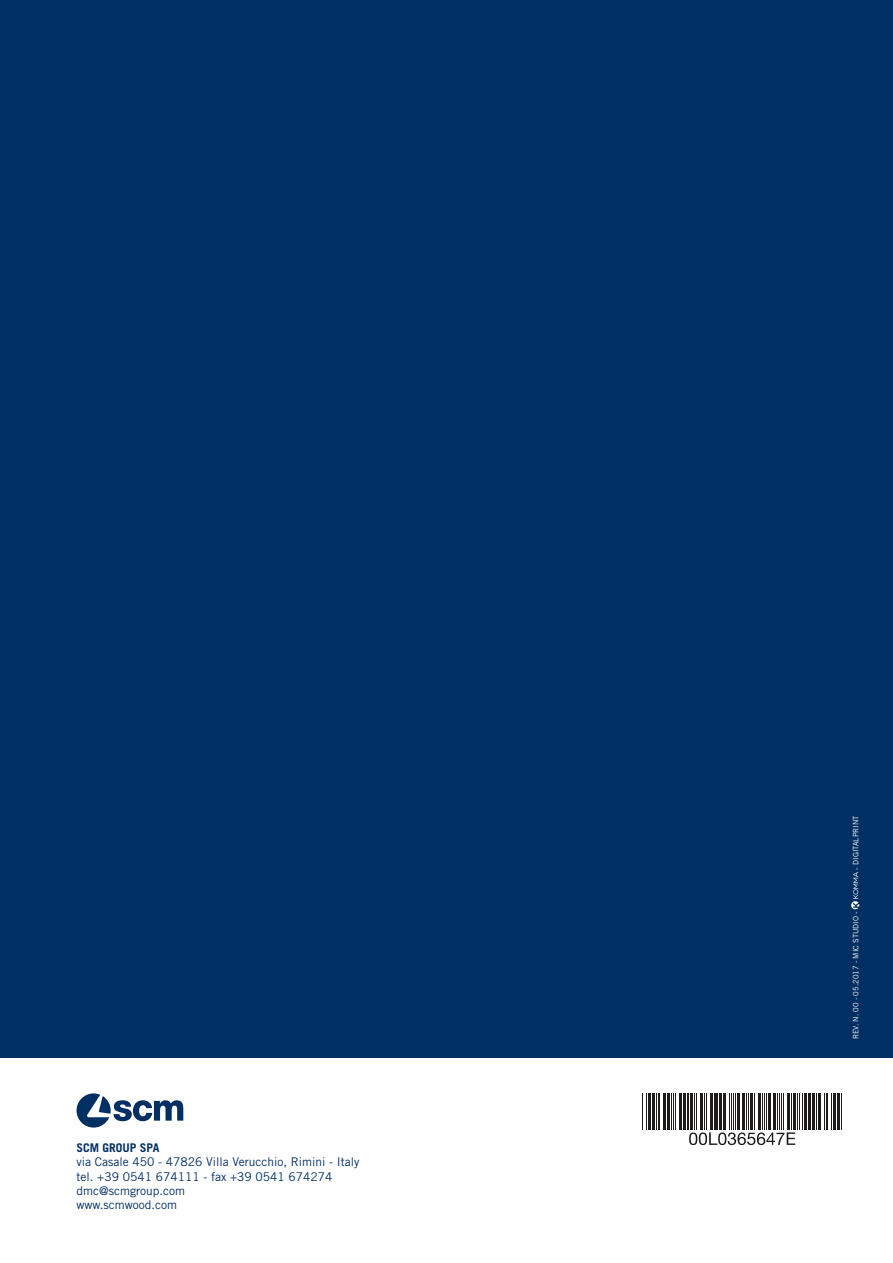
<style>
.page{position:relative;width:893px;height:1263px;background:#fff}
.page>*{position:absolute;margin:0;border:0;box-sizing:border-box;transform-origin:0 0}
.t1{font:12px/14.4px "Trade Gothic LT Std";color:#002f63}
.t2{font:700 12px "Trade Gothic LT Std";color:#002f63}
.t3{font:7.5px "Trade Gothic LT Std";color:#fff}
</style>
<div class="page">
<hr style="left:642px;top:1093px;width:1px;height:37px;background:#1d1c1b">
<hr style="left:646px;top:1093px;width:1px;height:37px;background:#1d1c1b">
<hr style="left:648px;top:1093px;width:3px;height:37px;background:#1d1c1b">
<hr style="left:652px;top:1093px;width:3px;height:37px;background:#1d1c1b">
<hr style="left:656px;top:1093px;width:1px;height:37px;background:#1d1c1b">
<hr style="left:657px;top:1093px;width:1px;height:37px;background:#1d1c1b">
<hr style="left:659px;top:1093px;width:1px;height:37px;background:#1d1c1b">
<hr style="left:663px;top:1093px;width:3px;height:37px;background:#1d1c1b">
<hr style="left:667px;top:1093px;width:3px;height:37px;background:#1d1c1b">
<hr style="left:671px;top:1093px;width:1px;height:37px;background:#1d1c1b">
<hr style="left:673px;top:1093px;width:1px;height:37px;background:#1d1c1b">
<hr style="left:675px;top:1093px;width:1px;height:37px;background:#1d1c1b">
<hr style="left:679px;top:1093px;width:3px;height:37px;background:#1d1c1b">
<hr style="left:683px;top:1093px;width:2px;height:37px;background:#1d1c1b">
<hr style="left:686px;top:1093px;width:1px;height:37px;background:#1d1c1b">
<hr style="left:688px;top:1093px;width:1px;height:37px;background:#1d1c1b">
<hr style="left:690px;top:1093px;width:3px;height:37px;background:#1d1c1b">
<hr style="left:694px;top:1093px;width:1px;height:37px;background:#1d1c1b">
<hr style="left:696px;top:1093px;width:1px;height:37px;background:#1d1c1b">
<hr style="left:700px;top:1093px;width:3px;height:37px;background:#1d1c1b">
<hr style="left:704px;top:1093px;width:1px;height:37px;background:#1d1c1b">
<hr style="left:706px;top:1093px;width:1px;height:37px;background:#1d1c1b">
<hr style="left:710px;top:1093px;width:3px;height:37px;background:#1d1c1b">
<hr style="left:713px;top:1093px;width:3px;height:37px;background:#1d1c1b">
<hr style="left:717px;top:1093px;width:1px;height:37px;background:#1d1c1b">
<hr style="left:719px;top:1093px;width:3px;height:37px;background:#1d1c1b">
<hr style="left:723px;top:1093px;width:3px;height:37px;background:#1d1c1b">
<hr style="left:729px;top:1093px;width:1px;height:37px;background:#1d1c1b">
<hr style="left:731px;top:1093px;width:1px;height:37px;background:#1d1c1b">
<hr style="left:733px;top:1093px;width:1px;height:37px;background:#1d1c1b">
<hr style="left:735px;top:1093px;width:1px;height:37px;background:#1d1c1b">
<hr style="left:737px;top:1093px;width:3px;height:37px;background:#1d1c1b">
<hr style="left:742px;top:1093px;width:3px;height:37px;background:#1d1c1b">
<hr style="left:746px;top:1093px;width:1px;height:37px;background:#1d1c1b">
<hr style="left:748px;top:1093px;width:1px;height:37px;background:#1d1c1b">
<hr style="left:750px;top:1093px;width:3px;height:37px;background:#1d1c1b">
<hr style="left:754px;top:1093px;width:1px;height:37px;background:#1d1c1b">
<hr style="left:758px;top:1093px;width:3px;height:37px;background:#1d1c1b">
<hr style="left:762px;top:1093px;width:1px;height:37px;background:#1d1c1b">
<hr style="left:764px;top:1093px;width:1px;height:37px;background:#1d1c1b">
<hr style="left:766px;top:1093px;width:1px;height:37px;background:#1d1c1b">
<hr style="left:768px;top:1093px;width:2px;height:37px;background:#1d1c1b">
<hr style="left:773px;top:1093px;width:3px;height:37px;background:#1d1c1b">
<hr style="left:777px;top:1093px;width:1px;height:37px;background:#1d1c1b">
<hr style="left:779px;top:1093px;width:1px;height:37px;background:#1d1c1b">
<hr style="left:781px;top:1093px;width:1px;height:37px;background:#1d1c1b">
<hr style="left:783px;top:1093px;width:1px;height:37px;background:#1d1c1b">
<hr style="left:787px;top:1093px;width:3px;height:37px;background:#1d1c1b">
<hr style="left:791px;top:1093px;width:1px;height:37px;background:#1d1c1b">
<hr style="left:793px;top:1093px;width:3px;height:37px;background:#1d1c1b">
<hr style="left:797px;top:1093px;width:1px;height:37px;background:#1d1c1b">
<hr style="left:798px;top:1093px;width:1px;height:37px;background:#1d1c1b">
<hr style="left:802px;top:1093px;width:1px;height:37px;background:#1d1c1b">
<hr style="left:804px;top:1093px;width:3px;height:37px;background:#1d1c1b">
<hr style="left:808px;top:1093px;width:3px;height:37px;background:#1d1c1b">
<hr style="left:812px;top:1093px;width:3px;height:37px;background:#1d1c1b">
<hr style="left:816px;top:1093px;width:1px;height:37px;background:#1d1c1b">
<hr style="left:818px;top:1093px;width:3px;height:37px;background:#1d1c1b">
<hr style="left:824px;top:1093px;width:1px;height:37px;background:#1d1c1b">
<hr style="left:825px;top:1093px;width:1px;height:37px;background:#1d1c1b">
<hr style="left:827px;top:1093px;width:1px;height:37px;background:#1d1c1b">
<hr style="left:831px;top:1093px;width:1px;height:37px;background:#1d1c1b">
<hr style="left:833px;top:1093px;width:3px;height:37px;background:#1d1c1b">
<hr style="left:837px;top:1093px;width:3px;height:37px;background:#1d1c1b">
<hr style="left:841px;top:1093px;width:1px;height:37px;background:#1d1c1b">
<svg style="left:689px;top:1132px;width:106px;height:13px"></svg>
<div style="left:0;top:0;width:893px;height:1058px;background:#002f63"></div>
<svg style="left:851px;top:872px;width:8px;height:37px"></svg>
<svg style="left:77px;top:1093px;width:106px;height:34px"></svg>
<p class="t2" style="left:77px;top:1140px;width:84px">SCM GROUP SPA</p>
<p class="t1" style="left:77px;top:1155px;width:284px">via Casale 450 - 47826 Villa Verucchio, Rimini - Italy tel. +39 0541 674111 - fax +39 0541 674274 dmc@scmgroup.com<br>www.scmwood.com</p>
<p class="t3" style="left:851px;top:870px;width:55px;rotate:-90deg">- DIGITALPRINT</p>
<p class="t3" style="left:851px;top:1039px;width:129px;rotate:-90deg">REV. N. 00 - 05.2017 - MIC STUDIO -</p>
</div>
